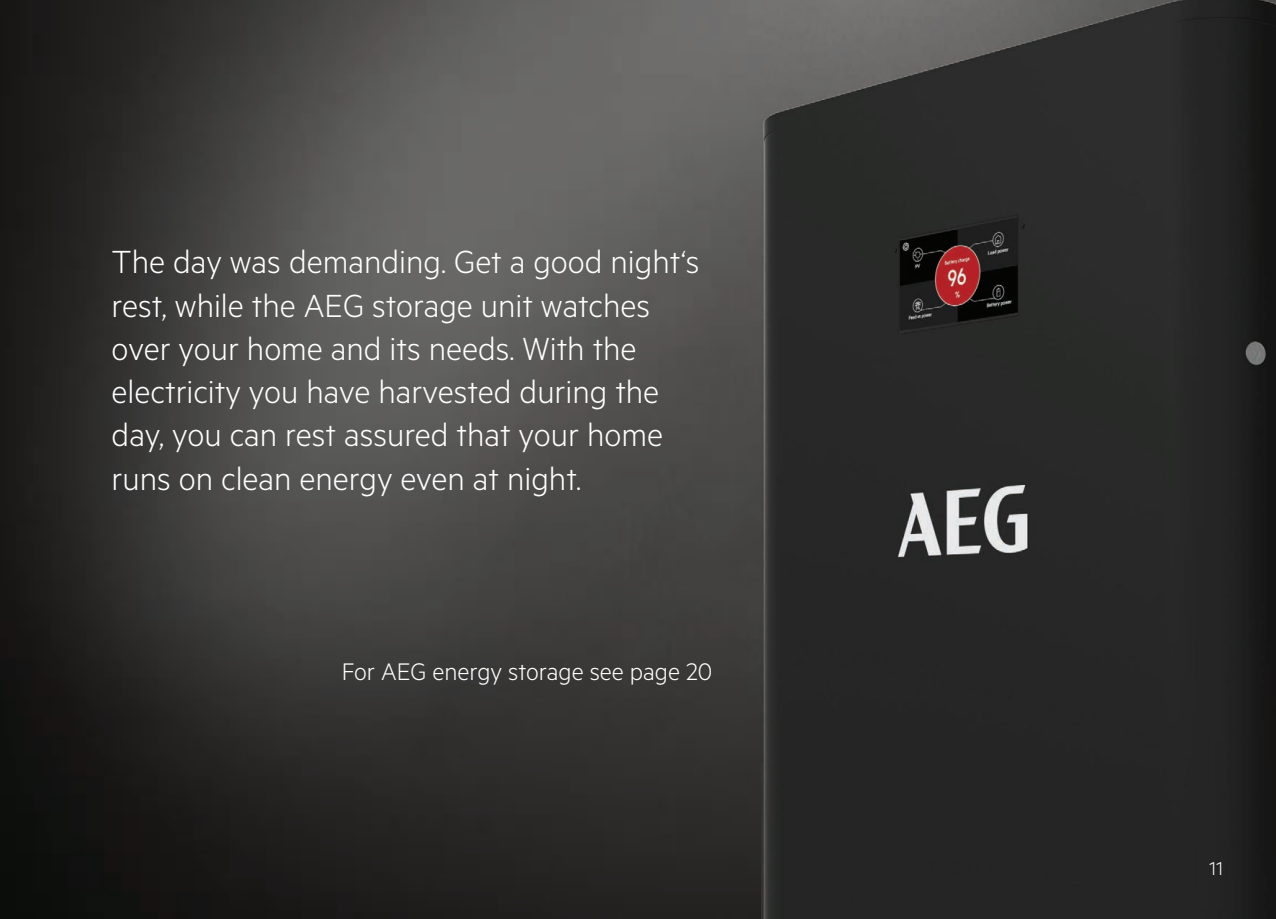
<style>
.page{position:relative;width:1276px;height:919px;background:#fff}
.page>*{position:absolute;margin:0;border:0;box-sizing:border-box;transform-origin:0 0}
.t1{font:300 36px/43.2px "Metric";color:#fff}
.t2{font:300 27px "Metric";color:#fff}
.t3{font:300 21px "Metric";color:#fff}
</style>
<div class="page">
<img style="left:0;top:0;width:1276px;height:918px">
<p class="t1" style="left:112px;top:239px;width:589px">The day was demanding. Get a good night‘s rest, while the AEG storage unit watches over your home and its needs. With the electricity you have harvested during the day, you can rest assured that your home runs on clean energy even at night.</p>
<p class="t2" style="left:342px;top:655px;width:372px">For AEG energy storage see page 20</p>
<p class="t3" style="left:1209px;top:856px;width:15px">11</p>
</div>
